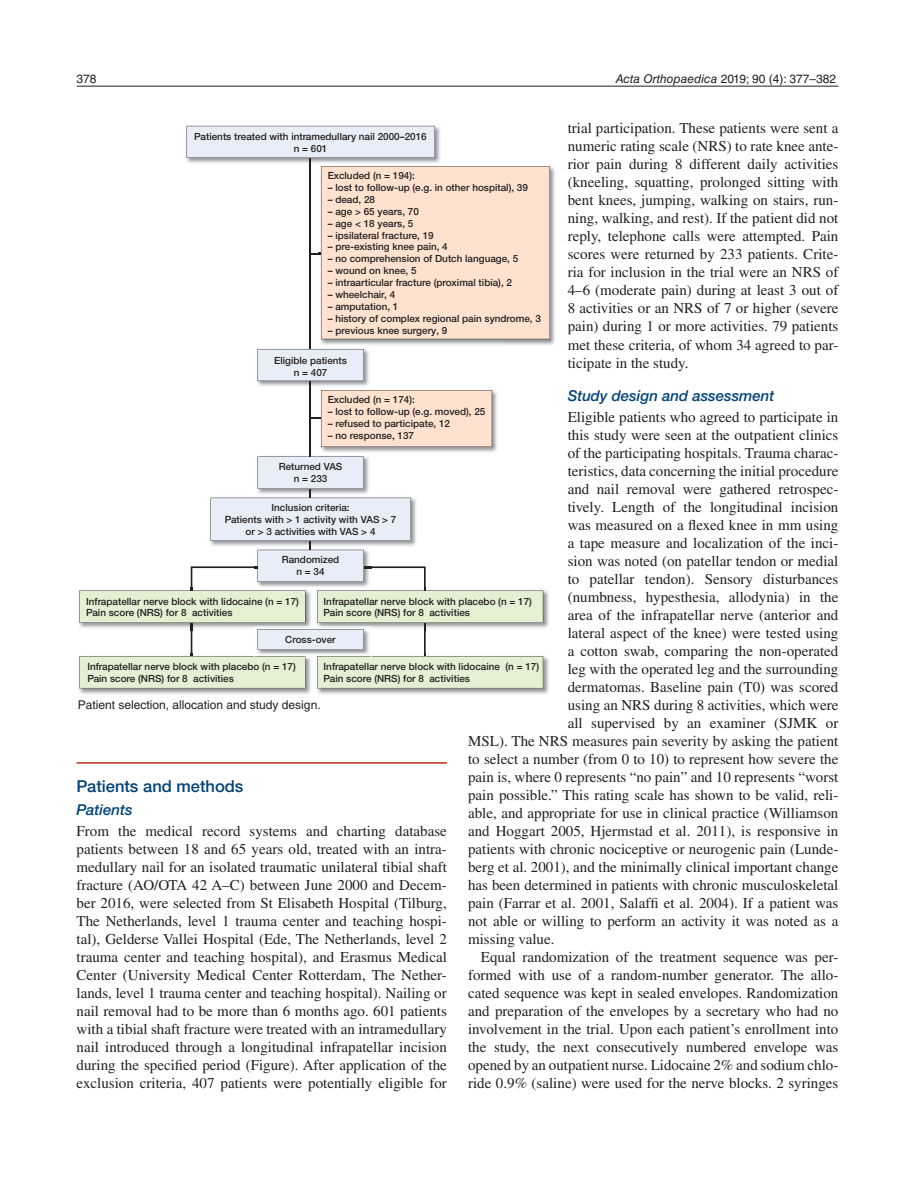
<style>
.page{position:relative;width:915px;height:1191px;background:#fff}
.page>*{position:absolute;margin:0;border:0;box-sizing:border-box;transform-origin:0 0}
.t1{font:500 16.5px "Helvetica Neue LTW1 G";color:#004279}
.t2{font:15px/18px "Times LT Std";color:#231f20;text-align:justify}
.t3{font:italic 500 15px "Helvetica Neue LTW1 G";color:#004279}
.t4{font:12px "Helvetica LT Std";color:#231f20}
.t5{font:500 9.9px/11.9px "Helvetica Neue LTW1 G";color:#231f20;text-align:center}
.s1{font-style:italic}
</style>
<div class="page">
<hr style="left:77px;top:86px;width:761px;height:1px;background:#231f20">
<hr style="left:77px;top:762px;width:369px;height:1px;background:#bc2e18">
<hr style="left:309px;top:152px;width:2px;height:408px;background:#231f20">
<img style="left:79px;top:656px;width:470px;height:38px">
<img style="left:320px;top:166px;width:235px;height:179px">
<svg style="left:186px;top:126px;width:363px;height:213px"></svg>
<img style="left:321px;top:390px;width:176px;height:62px">
<svg style="left:311px;top:390px;width:181px;height:57px;background:#f9dfce"></svg>
<img style="left:257px;top:348px;width:112px;height:38px">
<img style="left:309px;top:348px;width:2px;height:38px">
<svg style="left:257px;top:349px;width:106px;height:32px;background:#e2e8f2"></svg>
<img style="left:257px;top:456px;width:112px;height:38px">
<img style="left:309px;top:488px;width:2px;height:6px">
<div style="left:257px;top:456px;width:106px;height:32px;background:#e8eef8"></div>
<img style="left:210px;top:497px;width:206px;height:49px">
<svg style="left:79px;top:549px;width:464px;height:139px"></svg>
<div style="left:210px;top:497px;width:200px;height:43px;background:#e8eef8"></div>
<p class="t4" style="left:77px;top:72px;width:22px">378</p>
<p class="t4" style="left:615px;top:72px;width:222px"><span class="s1">Acta Orthopaedica</span> 2019; 90 (4): 377–382</p>
<p class="t5" style="left:194px;top:131px;width:234px">Patients treated with intramedullary nail 2000–2016 n = 601</p>
<p class="t5" style="left:327px;top:170px;width:89px">Excluded (n = 194):</p>
<p class="t5" style="left:327px;top:182px;width:202px">– lost to follow-up (e.g. in other hospital), 39</p>
<p class="t5" style="left:327px;top:193px;width:49px">– dead, 28</p>
<p class="t5" style="left:327px;top:205px;width:93px">– age &gt; 65 years, 70</p>
<p class="t5" style="left:327px;top:217px;width:87px">– age &lt; 18 years, 5</p>
<p class="t5" style="left:327px;top:229px;width:107px">– ipsilateral fracture, 19</p>
<p class="t5" style="left:327px;top:241px;width:122px">– pre-existing knee pain, 4</p>
<p class="t5" style="left:327px;top:253px;width:192px">– no comprehension of Dutch language, 5</p>
<p class="t5" style="left:327px;top:265px;width:90px">– wound on knee, 5</p>
<p class="t5" style="left:327px;top:277px;width:186px">– intraarticular fracture (proximal tibia), 2</p>
<p class="t5" style="left:327px;top:288px;width:69px">– wheelchair, 4</p>
<p class="t5" style="left:327px;top:300px;width:72px">– amputation, 1</p>
<p class="t5" style="left:327px;top:312px;width:215px">– history of complex regional pain syndrome, 3</p>
<p class="t5" style="left:327px;top:324px;width:121px">– previous knee surgery, 9</p>
<p class="t5" style="left:274px;top:355px;width:74px">Eligible patients n = 407</p>
<p class="t5" style="left:327px;top:394px;width:89px">Excluded (n = 174):</p>
<p class="t5" style="left:327px;top:405px;width:159px">– lost to follow-up (e.g. moved), 25</p>
<p class="t5" style="left:327px;top:417px;width:124px">– refused to participate, 12</p>
<p class="t5" style="left:327px;top:429px;width:88px">– no response, 137</p>
<p class="t5" style="left:278px;top:460px;width:65px">Returned VAS n = 233</p>
<p class="t5" style="left:225px;top:502px;width:173px">Inclusion criteria:<br>Patients with &gt; 1 activity with VAS &gt; 7 or &gt; 3 activities with VAS &gt; 4</p>
<p class="t5" style="left:282px;top:554px;width:59px">Randomized n = 34</p>
<p class="t5" style="left:86px;top:595px;width:214px;text-align:left">Infrapatellar nerve block with lidocaine (n = 17)<br>Pain score (NRS) for 8 activities</p>
<p class="t5" style="left:323px;top:595px;width:210px;text-align:left">Infrapatellar nerve block with placebo (n = 17)<br>Pain score (NRS) for 8 activities</p>
<p class="t5" style="left:285px;top:634px;width:52px">Cross-over</p>
<p class="t5" style="left:87px;top:661px;width:210px;text-align:left">Infrapatellar nerve block with placebo (n = 17)<br>Pain score (NRS) for 8 activities</p>
<p class="t5" style="left:323px;top:661px;width:217px;text-align:left">Infrapatellar nerve block with lidocaine (n = 17)<br>Pain score (NRS) for 8 activities</p>
<p class="t4" style="left:78px;top:697px;width:244px">Patient selection, allocation and study design.</p>
<p class="t2" style="left:567px;top:119px;width:272px">trial participation. These patients were sent a numeric rating scale (NRS) to rate knee ante&shy;rior pain during 8 different daily activities (kneeling, squatting, prolonged sitting with bent knees, jumping, walking on stairs, run&shy;ning, walking, and rest). If the patient did not reply, telephone calls were attempted. Pain scores were returned by 233 patients. Crite&shy;ria for inclusion in the trial were an NRS of 4–6 (moderate pain) during at least 3 out of 8 activities or an NRS of 7 or higher (severe pain) during 1 or more activities. 79 patients met these criteria, of whom 34 agreed to par&shy;ticipate in the study.</p>
<p class="t3" style="left:567px;top:386px;width:208px">Study design and assessment</p>
<p class="t2" style="left:567px;top:407px;width:272px">Eligible patients who agreed to participate in this study were seen at the outpatient clinics of the participating hospitals. Trauma charac&shy;teristics, data concerning the initial procedure and nail removal were gathered retrospec&shy;tively. Length of the longitudinal incision was measured on a flexed knee in mm using a tape measure and localization of the inci&shy;sion was noted (on patellar tendon or medial to patellar tendon). Sensory disturbances (numbness, hypesthesia, allodynia) in the area of the infrapatellar nerve (anterior and lateral aspect of the knee) were tested using a cotton swab, comparing the non-operated leg with the operated leg and the surrounding dermatomas. Baseline pain (T0) was scored using an NRS during 8 activities, which were all supervised by an examiner (SJMK or</p>
<p class="t1" style="left:77px;top:776px;width:168px">Patients and methods</p>
<p class="t3" style="left:77px;top:800px;width:58px">Patients</p>
<p class="t2" style="left:77px;top:821px;width:371px">From the medical record systems and charting database patients between 18 and 65 years old, treated with an intra&shy;medullary nail for an isolated traumatic unilateral tibial shaft fracture (AO/OTA 42 A–C) between June 2000 and Decem&shy;ber 2016, were selected from St Elisabeth Hospital (Tilburg, The Netherlands, level 1 trauma center and teaching hospi&shy;tal), Gelderse Vallei Hospital (Ede, The Netherlands, level 2 trauma center and teaching hospital), and Erasmus Medical Center (University Medical Center Rotterdam, The Nether&shy;lands, level 1 trauma center and teaching hospital). Nailing or nail removal had to be more than 6 months ago. 601 patients with a tibial shaft fracture were treated with an intramedullary nail introduced through a longitudinal infrapatellar incision during the specified period (Figure). After application of the exclusion criteria, 407 patients were potentially eligible for</p>
<p class="t2" style="left:468px;top:731px;width:371px">MSL). The NRS measures pain severity by asking the patient to select a number (from 0 to 10) to represent how severe the pain is, where 0 represents “no pain” and 10 represents “worst pain possible.” This rating scale has shown to be valid, reli&shy;able, and appropriate for use in clinical practice (Williamson and Hoggart 2005, Hjermstad et al. 2011), is responsive in patients with chronic nociceptive or neurogenic pain (Lunde&shy;berg et al. 2001), and the minimally clinical important change has been determined in patients with chronic musculoskeletal pain (Farrar et al. 2001, Salaffi et al. 2004). If a patient was not able or willing to perform an activity it was noted as a missing value.</p>
<p class="t2" style="left:468px;top:947px;width:371px;text-indent:13px">Equal randomization of the treatment sequence was per&shy;formed with use of a random-number generator. The allo&shy;cated sequence was kept in sealed envelopes. Randomization and preparation of the envelopes by a secretary who had no involvement in the trial. Upon each patient’s enrollment into the study, the next consecutively numbered envelope was opened by an outpatient nurse. Lidocaine 2% and sodium chlo&shy;ride 0.9% (saline) were used for the nerve blocks. 2 syringes</p>
</div>
